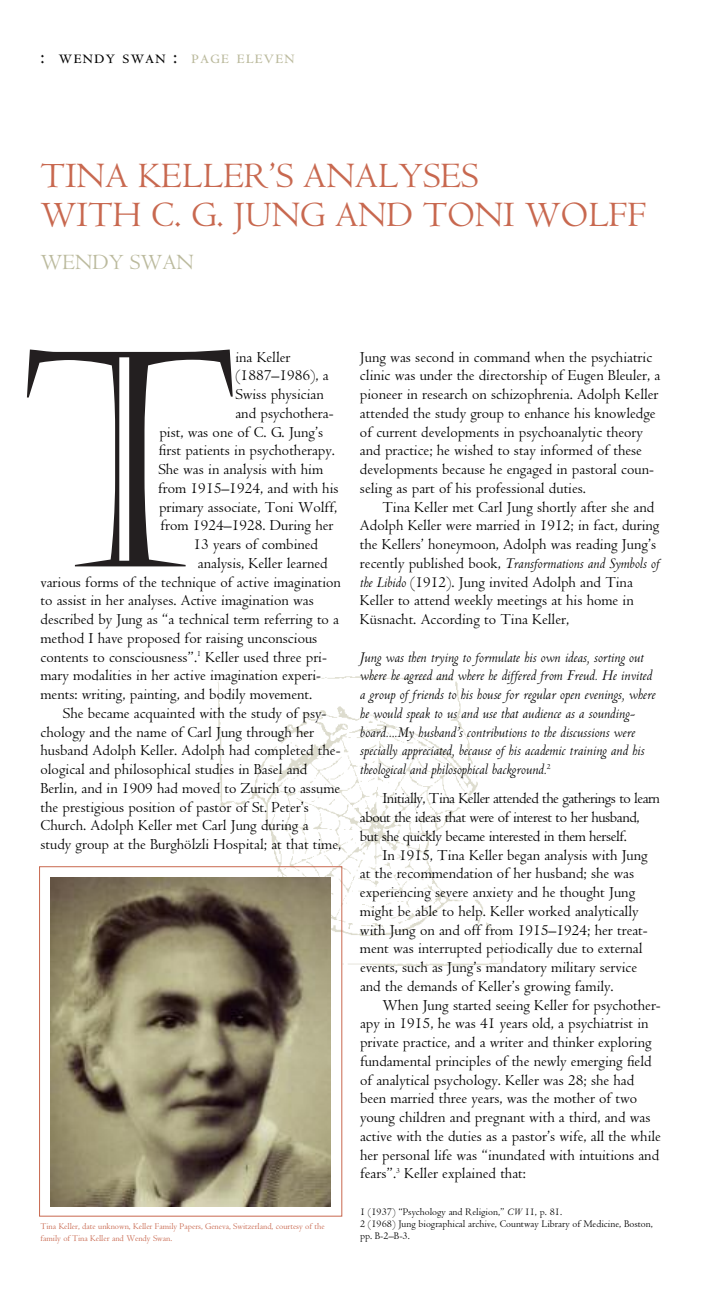
<style>
.page{position:relative;width:702px;height:1296px;background:#fff}
.page>*{position:absolute;margin:0;border:0;box-sizing:border-box;transform-origin:0 0}
.t1{font:36.9px/39px "Centaur";color:#c8684f}
.t2{font:22.5px "Centaur";color:#bbba9d}
.t3{font:21px "Centaur MT SC";letter-spacing:.04em;color:#000}
.t4{font:15.75px/18.8px "Centaur";color:#000}
.t5{font:italic 15.75px/18.8px "Centaur";color:#000}
.t6{font:15.75px/18.8px "Centaur";letter-spacing:-.025em;color:#000}
.t7{font:10.5px/12px "Centaur";color:#000}
.t8{font:9px/12px "Centaur";color:#c8684f}
.s1{color:#bbba9d}
.s2{font-style:italic}
</style>
<div class="page">
<img style="left:199px;top:676px;width:305px;height:322px">
<svg style="left:27px;top:350px;width:205px;height:216px"></svg>
<div style="left:39px;top:867px;width:303px;height:349px;border:1px solid #c8684f"></div>
<img style="left:50px;top:878px;width:281px;height:328px">
<h3 class="t3" style="left:40px;top:49px;width:256px">: wendy swan : <span class="s1">page eleven</span></h3>
<h1 class="t1" style="left:40px;top:160px;width:608px">TINA KELLER’S ANALYSES<br>WITH C. G. JUNG AND TONI WOLFF</h1>
<h2 class="t2" style="left:40px;top:254px;width:155px">WENDY SWAN</h2>
<p class="t4" style="left:235px;top:349px;width:57px">ina Keller</p>
<p class="t4" style="left:235px;top:368px;width:95px">(1887–1986), a</p>
<p class="t4" style="left:235px;top:387px;width:90px">Swiss physician</p>
<p class="t4" style="left:235px;top:405px;width:100px">and psychothera-</p>
<p class="t4" style="left:159px;top:424px;width:165px">pist, was one of C. G. Jung’s</p>
<p class="t4" style="left:159px;top:443px;width:178px">first patients in psychotherapy.</p>
<p class="t4" style="left:159px;top:462px;width:166px">She was in analysis with him</p>
<p class="t4" style="left:158px;top:480px;width:182px">from 1915–1924, and with his</p>
<p class="t4" style="left:159px;top:499px;width:180px">primary associate, Toni Wolff,</p>
<p class="t4" style="left:161px;top:518px;width:174px">from 1924–1928. During her</p>
<p class="t4" style="left:194px;top:537px;width:126px">13 years of combined</p>
<p class="t4" style="left:198px;top:555px;width:131px">analysis, Keller learned</p>
<p class="t4" style="left:40px;top:574px;width:302px">various forms of the technique of active imagination</p>
<p class="t4" style="left:40px;top:593px;width:275px">to assist in her analyses. Active imagination was</p>
<p class="t4" style="left:40px;top:612px;width:300px">described by Jung as “a technical term referring to a</p>
<p class="t4" style="left:40px;top:630px;width:278px">method I have proposed for raising unconscious</p>
<p class="t4" style="left:40px;top:649px;width:288px">contents to consciousness”.<sup>1</sup> Keller used three pri-</p>
<p class="t4" style="left:40px;top:668px;width:282px">mary modalities in her active imagination experi-</p>
<p class="t4" style="left:40px;top:687px;width:273px">ments: writing, painting, and bodily movement.</p>
<p class="t4" style="left:63px;top:705px;width:265px">She became acquainted with the study of psy-</p>
<p class="t4" style="left:40px;top:724px;width:275px">chology and the name of Carl Jung through her</p>
<p class="t4" style="left:40px;top:743px;width:302px">husband Adolph Keller. Adolph had completed the-</p>
<p class="t4" style="left:40px;top:762px;width:269px">ological and philosophical studies in Basel and</p>
<p class="t4" style="left:40px;top:780px;width:301px">Berlin, and in 1909 had moved to Zurich to assume</p>
<p class="t4" style="left:40px;top:799px;width:270px">the prestigious position of pastor of St. Peter’s</p>
<p class="t4" style="left:40px;top:818px;width:270px">Church. Adolph Keller met Carl Jung during a</p>
<p class="t4" style="left:40px;top:837px;width:302px">study group at the Burghölzli Hospital; at that time,</p>
<p class="t8" style="left:40px;top:1222px;width:286px">Tina Keller, date unknown, Keller Family Papers, Geneva, Switzerland, courtesy of the family of Tina Keller and Wendy Swan.</p>
<p class="t4" style="left:360px;top:349px;width:302px">Jung was second in command when the psychiatric clinic was under the directorship of Eugen Bleuler, a pioneer in research on schizophrenia. Adolph Keller attended the study group to enhance his knowledge of current developments in psychoanalytic theory and practice; he wished to stay informed of these developments because he engaged in pastoral coun&shy;seling as part of his professional duties.</p>
<p class="t4" style="left:360px;top:499px;width:301px;text-indent:23px">Tina Keller met Carl Jung shortly after she and Adolph Keller were married in 1912; in fact, during the Kellers’ honeymoon, Adolph was reading Jung’s recently published book, <span class="s2">Transformations and Symbols of the Libido</span> (1912). Jung invited Adolph and Tina Keller to attend weekly meetings at his home in Küsnacht. According to Tina Keller,</p>
<p class="t5" style="left:360px;top:649px;width:297px">Jung was then trying to formulate his own ideas, sorting out where he agreed and where he differed from Freud. He invited a group of friends to his house for regular open evenings, where he would speak to us and use that audience as a sounding&shy;board....My husband’s contributions to the discussions were specially appreciated, because of his academic training and his theological and philosophical background.<sup>2</sup></p>
<p class="t6" style="left:360px;top:791px;width:302px;text-indent:23px">Initially, Tina Keller attended the gatherings to learn about the ideas that were of interest to her husband, but she quickly became interested in them herself.</p>
<p class="t4" style="left:360px;top:847px;width:289px;text-indent:23px">In 1915, Tina Keller began analysis with Jung at the recommendation of her husband; she was experiencing severe anxiety and he thought Jung might be able to help. Keller worked analytically with Jung on and off from 1915–1924; her treat&shy;ment was interrupted periodically due to external events, such as Jung’s mandatory military service and the demands of Keller’s growing family.</p>
<p class="t4" style="left:360px;top:997px;width:302px;text-indent:23px">When Jung started seeing Keller for psychother&shy;apy in 1915, he was 41 years old, a psychiatrist in private practice, and a writer and thinker exploring fundamental principles of the newly emerging field of analytical psychology. Keller was 28; she had been married three years, was the mother of two young children and pregnant with a third, and was active with the duties as a pastor’s wife, all the while her personal life was “inundated with intuitions and fears”.<sup>3</sup> Keller explained that:</p>
<p class="t7" style="left:360px;top:1207px;width:294px">1 (1937) “Psychology and Religion,” <span class="s2">CW</span> 11, p. 81.<br>2 (1968) Jung biographical archive, Countway Library of Medicine, Boston, pp. B-2–B-3.</p>
</div>
